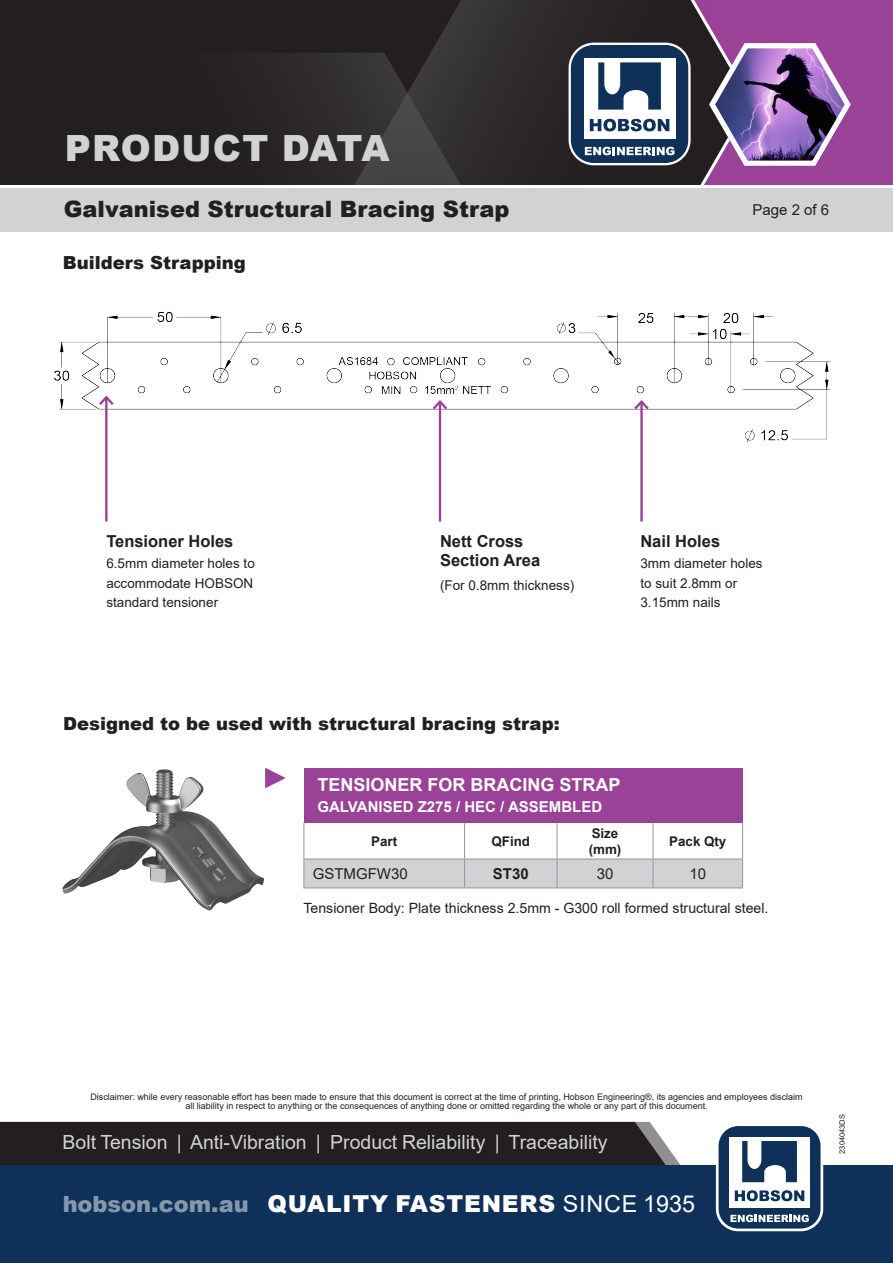
<style>
.page{position:relative;width:893px;height:1263px;background:#fff}
.page>*{position:absolute;margin:0;border:0;box-sizing:border-box;transform-origin:0 0}
.t1{font:900 36.15px "Arial";letter-spacing:.035em;color:#d1d2d4}
.t2{font:900 23.25px "Arial";letter-spacing:.035em;color:#fff}
.t3{font:900 22.5px "Arial";color:#231f20}
.t4{font:19.5px "Arial";color:#d1d2d4}
.Prices{font:900 18px "Arial";color:#231f20}
.Prices-2{font:700 18px "Arial";color:#fff}
.t5{font:700 16.5px "Arial";color:#231f20}
.Prices-3{font:700 15px "Arial";color:#fff}
.Prices-4{font:15px "Arial";color:#231f20}
.Prices-5{font:700 15px "Arial";color:#231f20}
.t6{font:14.1px "Arial";color:#231f20}
.t7{font:13.5px/19.5px "Arial";color:#231f20;text-align:justify}
.t8{font:700 13.35px/16px "Arial";color:#231f20}
.t9{font:9px/9px "Arial";color:#231f20;text-align:center}
.t10{font:7.5px "Arial";color:#231f20}
.s1{font-size:22.5px}
.s2{font-weight:400}
</style>
<div class="page">
<div style="left:0;top:1122px;width:681px;height:43px;background:#231f20"></div>
<div style="left:0;top:1165px;width:893px;height:98px;background:#0f3159"></div>
<svg style="left:720px;top:1127px;width:102px;height:103px"></svg>
<div style="left:716px;top:1123px;width:107px;height:108px;border:3px solid #fff;border-radius:21px"></div>
<div style="left:0;top:188px;width:893px;height:44px;background:#d1d2d4"></div>
<div style="left:0;top:0;width:354px;height:185px;background:#231f20"></div>
<svg style="left:64px;top:53px;width:290px;height:132px;background:#262223"></svg>
<svg style="left:354px;top:0;width:216px;height:185px;background:#312e2f"></svg>
<svg style="left:570px;top:0;width:323px;height:185px;background:#755784"></svg>
<img style="left:54px;top:312px;width:776px;height:154px">
<hr style="left:105px;top:397px;width:3px;height:124px;background:#9a4198">
<svg style="left:97px;top:394px;width:19px;height:13px"></svg>
<hr style="left:640px;top:402px;width:3px;height:119px;background:#9a4198">
<svg style="left:632px;top:398px;width:19px;height:14px"></svg>
<hr style="left:439px;top:402px;width:2px;height:119px;background:#9a4198">
<svg style="left:430px;top:398px;width:20px;height:14px"></svg>
<img style="left:126px;top:769px;width:37px;height:27px">
<svg style="left:265px;top:768px;width:21px;height:20px"></svg>
<div style="left:304px;top:768px;width:439px;height:55px;background:#9a4198"></div>
<hr style="left:303px;top:823px;width:1px;height:36px;background:#939598">
<hr style="left:464px;top:823px;width:1px;height:36px;background:#939598">
<hr style="left:557px;top:823px;width:1px;height:36px;background:#939598">
<hr style="left:653px;top:823px;width:1px;height:36px;background:#939598">
<hr style="left:742px;top:823px;width:1px;height:36px;background:#939598">
<div style="left:303px;top:859px;width:440px;height:28px;background:#d1d2d4"></div>
<hr style="left:303px;top:887px;width:162px;height:1px;background:#939598">
<hr style="left:465px;top:887px;width:92px;height:1px;background:#939598">
<hr style="left:557px;top:887px;width:96px;height:1px;background:#939598">
<hr style="left:653px;top:887px;width:90px;height:1px;background:#939598">
<h1 class="t1" style="left:65px;top:121px;width:326px">PRODUCT DATA</h1>
<h3 class="t3" style="left:64px;top:193px;width:447px">Galvanised Structural Bracing Strap</h3>
<p class="Prices" style="left:63px;top:250px;width:184px">Builders Strapping</p>
<h3 class="Prices-4" style="left:752px;top:199px;width:78px">Page 2 of 6</h3>
<p class="t5" style="left:106px;top:529px;width:129px">Tensioner Holes</p>
<p class="t7" style="left:106px;top:554px;width:150px">6.5mm diameter holes to accommodate HOBSON standard tensioner</p>
<p class="t5" style="left:440px;top:529px;width:85px">Nett Cross</p>
<p class="t5" style="left:640px;top:529px;width:81px">Nail Holes</p>
<p class="t5" style="left:440px;top:549px;width:102px">Section Area</p>
<p class="t7" style="left:640px;top:554px;width:124px;text-align:left">3mm diameter holes to suit 2.8mm or<br>3.15mm nails</p>
<p class="t7" style="left:440px;top:575px;width:136px">(For 0.8mm thickness)</p>
<p class="Prices" style="left:63px;top:711px;width:498px">Designed to be used with structural bracing strap:</p>
<p class="Prices-2" style="left:317px;top:772px;width:305px">TENSIONER FOR BRACING STRAP</p>
<p class="Prices-3" style="left:317px;top:796px;width:286px">GALVANISED Z275 / HEC / ASSEMBLED</p>
<p class="t8" style="left:371px;top:833px;width:27px">Part</p>
<p class="t8" style="left:491px;top:833px;width:40px">QFind</p>
<p class="t8" style="left:589px;top:825px;width:34px">Size (mm)</p>
<p class="t8" style="left:669px;top:833px;width:59px">Pack Qty</p>
<p class="Prices-4" style="left:313px;top:863px;width:97px">GSTMGFW30</p>
<p class="Prices-5" style="left:493px;top:863px;width:37px">ST30</p>
<p class="Prices-4" style="left:597px;top:863px;width:18px">30</p>
<p class="Prices-4" style="left:689px;top:863px;width:18px">10</p>
<p class="t6" style="left:303px;top:898px;width:466px">Tensioner Body: Plate thickness 2.5mm - G300 roll formed structural steel.</p>
<p class="t9" style="left:90px;top:1092px;width:714px">Disclaimer: while every reasonable effort has been made to ensure that this document is correct at the time of printing, Hobson Engineering®, its agencies and employees disclaim all liability in respect to anything or the consequences of anything done or omitted regarding the whole or any part of this document.</p>
<h3 class="t4" style="left:63px;top:1129px;width:546px">Bolt Tension | Anti-Vibration | Product Reliability | Traceability</h3>
<h2 class="t2" style="left:63px;top:1187px;width:634px"><span class="s1">hobson.com.au</span> QUALITY FASTENERS <span class="s2">SINCE 1935</span></h2>
<p class="t10" style="left:837px;top:1154px;width:41px;rotate:-90deg">2304043DS</p>
</div>
